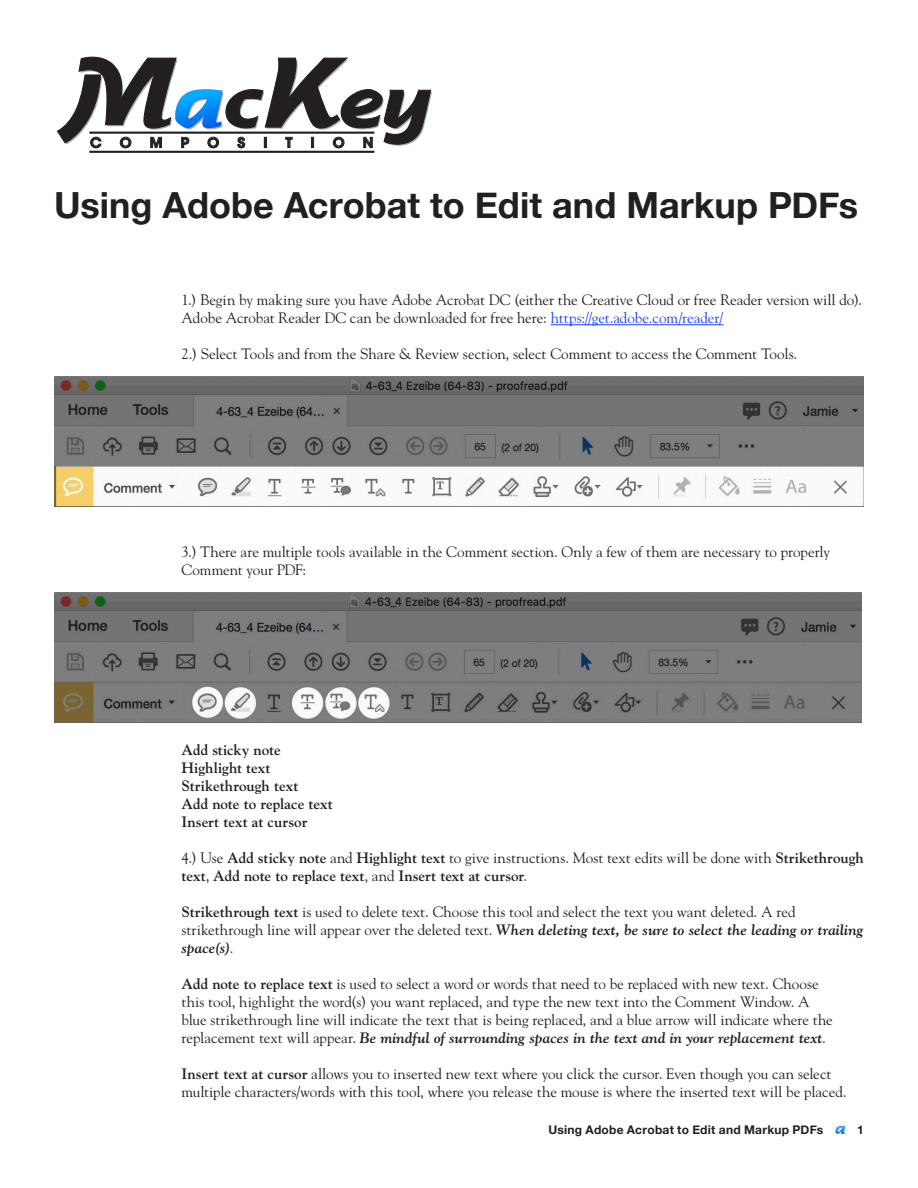
<style>
.page{position:relative;width:918px;height:1188px;background:#fff}
.page>*{position:absolute;margin:0;border:0;box-sizing:border-box;transform-origin:0 0}
.Article_Title{font:700 36px "Helvetica Neue";color:#231f20}
.Text-_No_Indent{font:15px/18px "Goudy Std";letter-spacing:-.005em;color:#231f20}
.Text-_No_Indent-2{font:700 15px/18px "Goudy Std";color:#231f20}
.t1{font:600 13.8px "ITC Avant Garde Std";color:#231f20}
.t2{font:700 12px "Helvetica Neue";letter-spacing:.02em;color:#231f20}
.s1{color:#2041ff}
.s2{font-weight:400}
.s3{font-weight:700}
.s4{font-weight:700;font-style:italic}
.s5{font-style:italic}
</style>
<div class="page">
<svg style="left:835px;top:1126px;width:10px;height:8px"></svg>
<svg style="left:56px;top:56px;width:376px;height:92px"></svg>
<hr style="left:89px;top:151px;width:285px;height:2px;background:#231f20">
<hr style="left:551px;top:324px;width:172px;height:1px;background:#2041ff">
<img style="left:54px;top:376px;width:810px;height:130px">
<img style="left:54px;top:592px;width:807px;height:130px">
<p class="t1" style="left:90px;top:134px;width:13px">C</p>
<p class="t1" style="left:120px;top:134px;width:13px">O</p>
<p class="t1" style="left:150px;top:134px;width:14px">M</p>
<p class="t1" style="left:181px;top:134px;width:10px">P</p>
<p class="t1" style="left:207px;top:134px;width:13px">O</p>
<p class="t1" style="left:237px;top:134px;width:9px">S</p>
<p class="t1" style="left:263px;top:134px;width:5px">I</p>
<p class="t1" style="left:286px;top:134px;width:8px">T</p>
<p class="t1" style="left:311px;top:134px;width:5px">I</p>
<p class="t1" style="left:333px;top:134px;width:13px">O</p>
<p class="t1" style="left:363px;top:134px;width:12px">N</p>
<p class="Article_Title" style="left:54px;top:177px;width:806px">Using Adobe Acrobat to Edit and Markup PDFs</p>
<p class="Text-_No_Indent" style="left:182px;top:291px;width:682px">1.) Begin by making sure you have Adobe Acrobat DC (either the Creative Cloud or free Reader version will do).<br>Adobe Acrobat Reader DC can be downloaded for free here: <span class="s1">https://get.adobe.com/reader/</span></p>
<p class="Text-_No_Indent" style="left:182px;top:345px;width:617px">2.) Select Tools and from the Share &amp; Review section, select Comment to access the Comment Tools.</p>
<p class="Text-_No_Indent" style="left:182px;top:543px;width:650px">3.) There are multiple tools available in the Comment section. Only a few of them are necessary to properly<br>Comment your PDF:</p>
<p class="Text-_No_Indent-2" style="left:182px;top:741px;width:101px">Add sticky note</p>
<p class="Text-_No_Indent-2" style="left:182px;top:759px;width:91px">Highlight text</p>
<p class="Text-_No_Indent-2" style="left:182px;top:777px;width:118px">Strikethrough text</p>
<p class="Text-_No_Indent-2" style="left:182px;top:795px;width:153px">Add note to replace text</p>
<p class="Text-_No_Indent-2" style="left:182px;top:813px;width:128px">Insert text at cursor</p>
<p class="Text-_No_Indent-2" style="left:182px;top:849px;width:684px"><span class="s2">4.) Use</span> Add sticky note <span class="s2">and</span> Highlight text <span class="s2">to give instructions. Most text edits will be done with</span> Strikethrough text<span class="s2">,</span> Add note to replace text<span class="s2">, and</span> Insert text at cursor<span class="s2">.</span></p>
<p class="Text-_No_Indent" style="left:182px;top:903px;width:683px"><span class="s3">Strikethrough text</span> is used to delete text. Choose this tool and select the text you want deleted. A red strikethrough line will appear over the deleted text. <span class="s4">When deleting text, be sure to select the leading or trailing space(s)</span><span class="s5">.</span></p>
<p class="Text-_No_Indent" style="left:182px;top:975px;width:653px"><span class="s3">Add note to replace text</span> is used to select a word or words that need to be replaced with new text. Choose this tool, highlight the word(s) you want replaced, and type the new text into the Comment Window. A blue strikethrough line will indicate the text that is being replaced, and a blue arrow will indicate where the replacement text will appear. <span class="s4">Be mindful of surrounding spaces in the text and in your replacement text</span>.</p>
<p class="Text-_No_Indent" style="left:182px;top:1065px;width:667px"><span class="s3">Insert text at cursor</span> allows you to inserted new text where you click the cursor. Even though you can select multiple characters/words with this tool, where you release the mouse is where the inserted text will be placed.</p>
<p class="t2" style="left:548px;top:1120px;width:276px">Using Adobe Acrobat to Edit and Markup PDFs</p>
<p class="t2" style="left:857px;top:1120px;width:8px">1</p>
</div>
